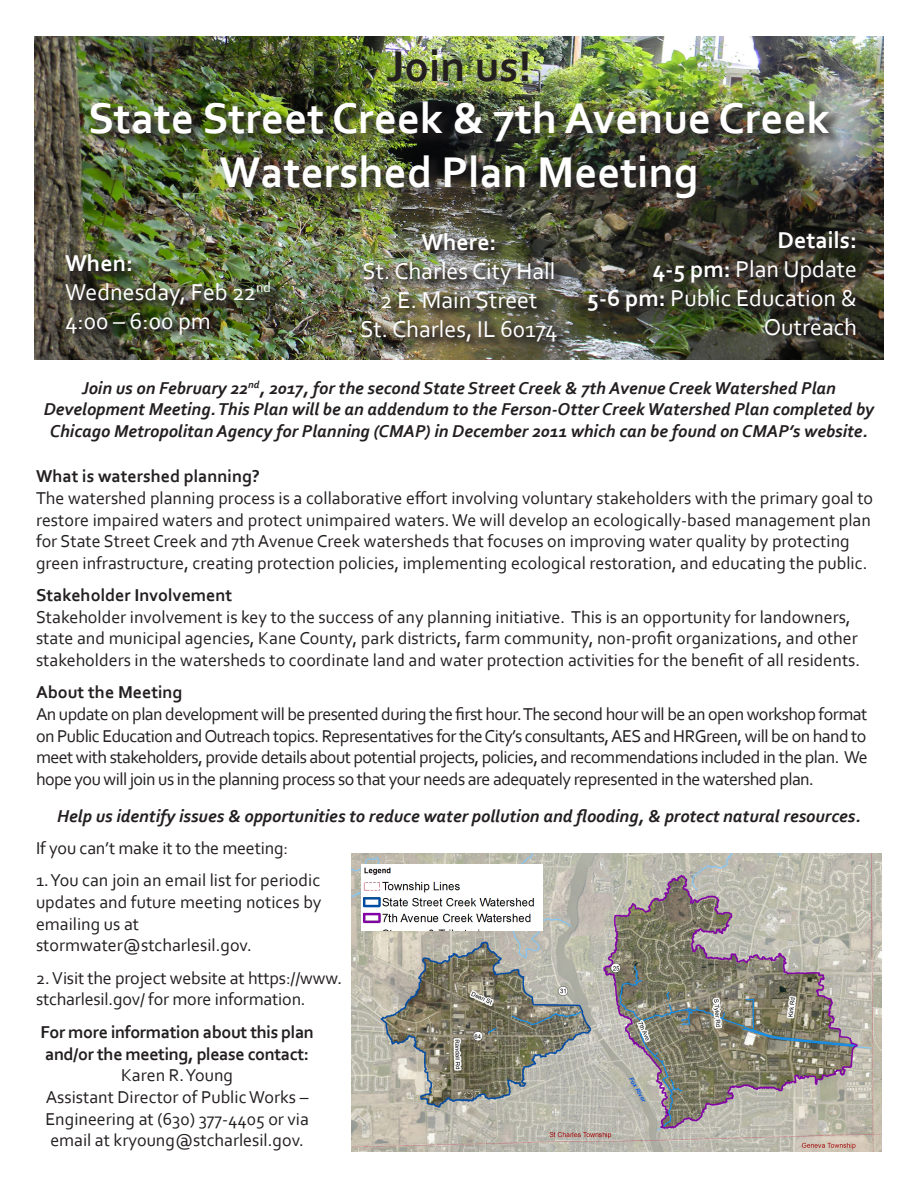
<style>
.page{position:relative;width:918px;height:1188px;background:#fff}
.page>*{position:absolute;margin:0;border:0;box-sizing:border-box;transform-origin:0 0}
.t1{font:700 45px "Corbel";color:#fff}
.t2{font:700 45px "Corbel";color:#231f20}
.t3{font:24px/28.8px "Corbel";color:#fff;text-align:right}
.t4{font:700 24px "Corbel";color:#fff}
.t5{font:18px/21.6px "Corbel";color:#231f20}
.t6{font:italic 700 18px/21.6px "Corbel";color:#231f20;text-align:center}
.t7{font:700 18px/21.6px "Corbel";letter-spacing:-.02em;color:#231f20}
.t8{font:700 18px "Corbel";color:#231f20}
.s1{font-weight:700}
</style>
<div class="page">
<img style="left:34px;top:36px;width:850px;height:324px">
<div style="left:64px;top:251px;width:220px;height:95px;background:#231f20;opacity:.9"></div>
<div style="left:360px;top:230px;width:211px;height:123px;background:#231f20;opacity:.9"></div>
<div style="left:88px;top:99px;width:755px;height:112px;background:#231f20;opacity:.75"></div>
<img style="left:351px;top:853px;width:531px;height:299px">
<img style="left:362px;top:865px;width:181px;height:66px">
<div style="left:587px;top:228px;width:282px;height:119px;background:#231f20;opacity:.9"></div>
<p class="t2" style="left:386px;top:39px;width:147px">Join us!</p>
<p class="t1" style="left:88px;top:90px;width:743px">State Street Creek &amp; 7th Avenue Creek</p>
<p class="t1" style="left:220px;top:144px;width:480px">Watershed Plan Meeting</p>
<p class="t4" style="left:65px;top:248px;width:69px">When:</p>
<p class="t3" style="left:65px;top:277px;width:207px">Wednesday, Feb 22<sup>nd</sup></p>
<p class="t3" style="left:65px;top:306px;width:147px">4:00 – 6:00 pm</p>
<p class="t4" style="left:421px;top:227px;width:77px">Where:</p>
<p class="t3" style="left:363px;top:256px;width:194px">St. Charles City Hall</p>
<p class="t3" style="left:380px;top:285px;width:159px">2 E. Main Street</p>
<p class="t3" style="left:360px;top:314px;width:199px">St. Charles, IL 60174</p>
<p class="t4" style="left:778px;top:225px;width:81px">Details:</p>
<p class="t3" style="left:653px;top:254px;width:206px"><span class="s1">4-5 pm:</span> Plan Update</p>
<p class="t3" style="left:587px;top:283px;width:271px"><span class="s1">5-6 pm:</span> Public Education &amp;<br>Outreach</p>
<p class="t6" style="left:44px;top:377px;width:832px">Join us on February 22<sup>nd</sup>, 2017, for the second State Street Creek &amp; 7th Avenue Creek Watershed Plan<br>Development Meeting. This Plan will be an addendum to the Ferson-Otter Creek Watershed Plan completed by<br>Chicago Metropolitan Agency for Planning (CMAP) in December 2011 which can be found on CMAP’s website.</p>
<p class="t8" style="left:36px;top:465px;width:226px">What is watershed planning?</p>
<p class="t5" style="left:36px;top:487px;width:839px">The watershed planning process is a collaborative effort involving voluntary stakeholders with the primary goal to restore impaired waters and protect unimpaired waters. We will develop an ecologically-based management plan for State Street Creek and 7th Avenue Creek watersheds that focuses on improving water quality by protecting green infrastructure, creating protection policies, implementing ecological restoration, and educating the public.</p>
<p class="t8" style="left:36px;top:584px;width:198px">Stakeholder Involvement</p>
<p class="t5" style="left:36px;top:606px;width:826px">Stakeholder involvement is key to the success of any planning initiative. This is an opportunity for landowners, state and municipal agencies, Kane County, park districts, farm community, non-profit organizations, and other stakeholders in the watersheds to coordinate land and water protection activities for the benefit of all residents.</p>
<p class="t8" style="left:36px;top:681px;width:148px">About the Meeting</p>
<p class="t5" style="left:36px;top:703px;width:833px;text-align:justify">An update on plan development will be presented during the first hour. The second hour will be an open workshop format on Public Education and Outreach topics. Representatives for the City’s consultants, AES and HRGreen, will be on hand to meet with stakeholders, provide details about potential projects, policies, and recommendations included in the plan. We hope you will join us in the planning process so that your needs are adequately represented in the watershed plan.</p>
<p class="t6" style="left:57px;top:804px;width:805px">Help us identify issues &amp; opportunities to reduce water pollution and flooding, &amp; protect natural resources.</p>
<p class="t5" style="left:36px;top:837px;width:254px">If you can’t make it to the meeting:</p>
<p class="t5" style="left:36px;top:869px;width:287px;text-align:justify">1. You can join an email list for periodic updates and future meeting notices by emailing us at</p>
<p class="t5" style="left:36px;top:934px;width:217px">stormwater@stcharlesil.gov.</p>
<p class="t5" style="left:36px;top:966px;width:308px">2. Visit the project website at https://www. stcharlesil.gov/ for more information.</p>
<p class="t7" style="left:40px;top:1021px;width:275px">For more information about this plan and/or the meeting, please contact:</p>
<p class="t5" style="left:121px;top:1064px;width:114px">Karen R. Young</p>
<p class="t5" style="left:46px;top:1086px;width:264px">Assistant Director of Public Works –</p>
<p class="t5" style="left:45px;top:1107px;width:265px">Engineering at (630) 377-4405 or via email at kryoung@stcharlesil.gov.</p>
</div>
